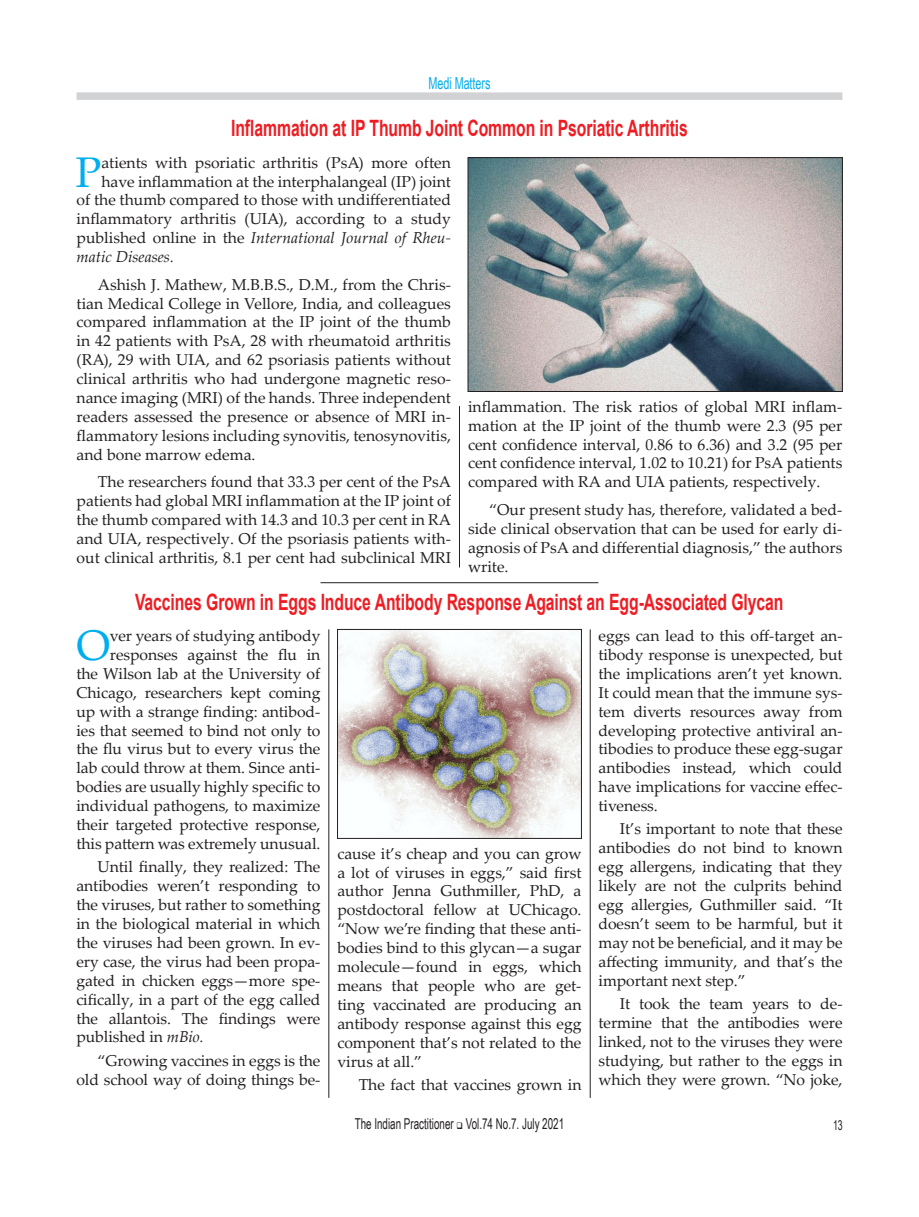
<style>
.page{position:relative;width:919px;height:1217px;background:#fff}
.page>*{position:absolute;margin:0;border:0;box-sizing:border-box;transform-origin:0 0}
._3_col{font:42.9px "Palatino Linotype";color:#00aeef}
._2_Col{font:42.9px "Palatino Linotype";color:#00aeef}
.Subhead{font:700 22.5px "Arial";letter-spacing:-.005em;color:#ee1d23;scale:.7 1}
.t1{font:16.5px "Arial Narrow";letter-spacing:-.005em;color:#00aeef;scale:.8 1}
._3_col-2{font:15.75px/18.9px "Palatino Linotype";letter-spacing:-.005em;color:#231f20;text-align:justify}
._2_Col-2{font:15.75px/18.9px "Palatino Linotype";color:#231f20;text-align:justify}
._2_Col-3{font:italic 15.75px "Palatino Linotype";color:#231f20}
.t2{font:15px "Arial Narrow";color:#231f20;scale:.8 1}
.t3{font:13.5px "Arial Narrow";color:#231f20;scale:.8 1}
.s1{font-style:normal}
.s2{font-style:italic}
</style>
<div class="page">
<div style="left:77px;top:92px;width:765px;height:8px;background:#d1d2d4"></div>
<hr style="left:328px;top:629px;width:1px;height:468px;background:#231f20">
<img style="left:470px;top:159px;width:370px;height:230px">
<div style="left:468px;top:157px;width:374px;height:234px;border:1px solid #231f20"></div>
<hr style="left:459px;top:406px;width:1px;height:161px;background:#231f20">
<hr style="left:320px;top:582px;width:278px;height:1px;background:#231f20">
<img style="left:339px;top:631px;width:240px;height:205px">
<div style="left:337px;top:629px;width:244px;height:209px;border:1px solid #231f20"></div>
<hr style="left:590px;top:629px;width:1px;height:468px;background:#231f20">
<p class="t1" style="left:428px;top:71px;width:79px">Medi Matters</p>
<p class="Subhead" style="left:231px;top:112px;width:654px">Inflammation at IP Thumb Joint Common in Psoriatic Arthritis</p>
<p class="_2_Col" style="left:75px;top:141px;width:27px">P</p>
<p class="_2_Col-2" style="left:101px;top:152px;width:351px">atients with psoriatic arthritis (PsA) more often</p>
<p class="_2_Col-2" style="left:101px;top:171px;width:351px">have inflammation at the interphalangeal (IP) joint</p>
<p class="_2_Col-2" style="left:77px;top:190px;width:376px">of the thumb compared to those with undifferentiated</p>
<p class="_2_Col-2" style="left:77px;top:209px;width:376px">inflammatory arthritis (UIA), according to a study</p>
<p class="_2_Col-3" style="left:77px;top:227px;width:376px"><span class="s1">published online in the</span> International Journal of Rheu-</p>
<p class="_2_Col-3" style="left:77px;top:245px;width:99px">matic Diseases.</p>
<p class="_2_Col-2" style="left:77px;top:274px;width:376px;text-indent:21px">Ashish J. Mathew, M.B.B.S., D.M., from the Chris&shy;tian Medical College in Vellore, India, and colleagues compared inflammation at the IP joint of the thumb in 42 patients with PsA, 28 with rheumatoid arthritis (RA), 29 with UIA, and 62 psoriasis patients without clinical arthritis who had undergone magnetic reso&shy;nance imaging (MRI) of the hands. Three independent readers assessed the presence or absence of MRI in&shy;flammatory lesions including synovitis, tenosynovitis, and bone marrow edema.</p>
<p class="_2_Col-2" style="left:77px;top:472px;width:376px;text-indent:21px">The researchers found that 33.3 per cent of the PsA patients had global MRI inflammation at the IP joint of the thumb compared with 14.3 and 10.3 per cent in RA and UIA, respectively. Of the psoriasis patients with&shy;out clinical arthritis, 8.1 per cent had subclinical MRI</p>
<p class="_2_Col-2" style="left:468px;top:396px;width:376px">inflammation. The risk ratios of global MRI inflam&shy;mation at the IP joint of the thumb were 2.3 (95 per cent confidence interval, 0.86 to 6.36) and 3.2 (95 per cent confidence interval, 1.02 to 10.21) for PsA patients compared with RA and UIA patients, respectively.</p>
<p class="_2_Col-2" style="left:468px;top:499px;width:376px;text-indent:21px">“Our present study has, therefore, validated a bed&shy;side clinical observation that can be used for early di&shy;agnosis of PsA and differential diagnosis,” the authors write.</p>
<p class="Subhead" style="left:135px;top:586px;width:927px">Vaccines Grown in Eggs Induce Antibody Response Against an Egg-Associated Glycan</p>
<p class="_3_col" style="left:76px;top:614px;width:35px">O</p>
<p class="_3_col-2" style="left:76px;top:625px;width:245px;text-align:right">ver years of studying antibody responses against the flu in<br>the Wilson lab at the University of Chicago, researchers kept coming up with a strange finding: antibod&shy;ies that seemed to bind not only to the flu virus but to every virus the lab could throw at them. Since anti&shy;bodies are usually highly specific to individual pathogens, to maximize their targeted protective response, this pattern was extremely unusual.</p>
<p class="_3_col-2" style="left:76px;top:856px;width:245px;text-indent:21px">Until finally, they realized: The antibodies weren’t responding to the viruses, but rather to something in the biological material in which the viruses had been grown. In ev&shy;ery case, the virus had been propa&shy;gated in chicken eggs—more spe&shy;cifically, in a part of the egg called the allantois. The findings were published in <span class="s2">mBio.</span></p>
<p class="_3_col-2" style="left:76px;top:1049px;width:245px;text-align:right">“Growing vaccines in eggs is the old school way of doing things be-</p>
<p class="_3_col-2" style="left:337px;top:843px;width:245px">cause it’s cheap and you can grow a lot of viruses in eggs,” said first author Jenna Guthmiller, PhD, a postdoctoral fellow at UChicago. “Now we’re finding that these anti&shy;bodies bind to this glycan—a sugar molecule—found in eggs, which means that people who are get&shy;ting vaccinated are producing an antibody response against this egg component that’s not related to the virus at all.”</p>
<p class="_3_col-2" style="left:359px;top:1074px;width:224px">The fact that vaccines grown in</p>
<p class="_3_col-2" style="left:598px;top:625px;width:245px">eggs can lead to this off-target an&shy;tibody response is unexpected, but the implications aren’t yet known.<br>It could mean that the immune sys&shy;tem diverts resources away from developing protective antiviral an&shy;tibodies to produce these egg-sugar antibodies instead, which could have implications for vaccine effec&shy;tiveness.</p>
<p class="_3_col-2" style="left:598px;top:818px;width:245px;text-indent:21px">It’s important to note that these antibodies do not bind to known egg allergens, indicating that they likely are not the culprits behind egg allergies, Guthmiller said. “It doesn’t seem to be harmful, but it may not be beneficial, and it may be affecting immunity, and that’s the important next step.”</p>
<p class="_3_col-2" style="left:598px;top:993px;width:245px;text-indent:21px">It took the team years to de&shy;termine that the antibodies were linked, not to the viruses they were studying, but rather to the eggs in which they were grown. “No joke,</p>
<p class="t2" style="left:355px;top:1112px;width:263px">The Indian Practitioner ❑ Vol.74 No.7. July 2021</p>
<p class="t3" style="left:833px;top:1114px;width:14px">13</p>
</div>
